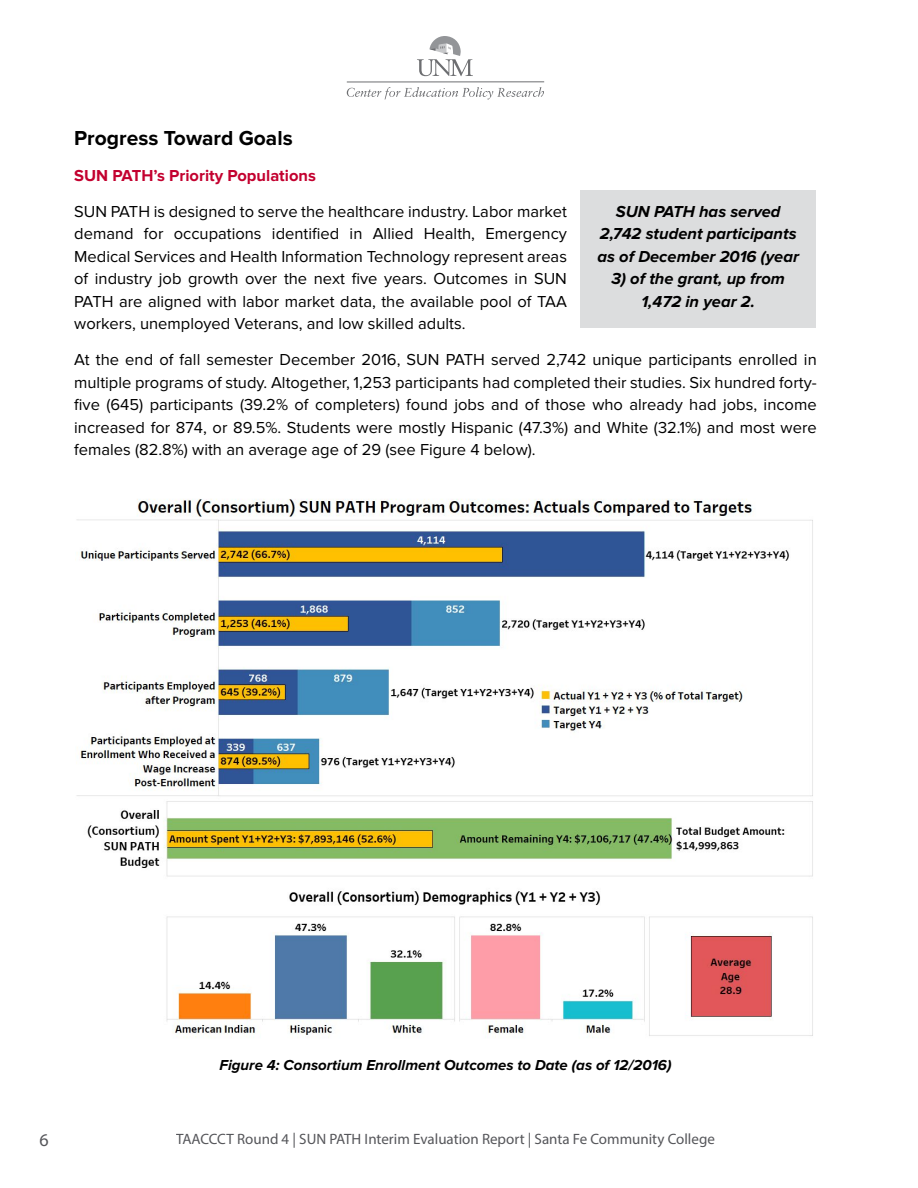
<style>
.page{position:relative;width:918px;height:1188px;background:#fff}
.page>*{position:absolute;margin:0;border:0;box-sizing:border-box;transform-origin:0 0}
.t1{font:700 21px "Proxima Nova";color:#000}
.t2{font:18px "Myriad Pro";color:#55565a}
.t3{font:16.5px/22.5px "Proxima Nova";color:#000;text-align:justify}
.t4{font:italic 700 16.5px/22.5px "Proxima Nova";color:#000;text-align:center}
.t5{font:700 16.5px "Proxima Nova";color:#c3002f}
.t6{font:15px "Myriad Pro";color:#55565a}
.t7{font:italic 700 15px "Proxima Nova";color:#000}
</style>
<div class="page">
<svg style="left:347px;top:87px;width:197px;height:13px"></svg>
<hr style="left:347px;top:81px;width:197px;height:1px;background:#6d6e71">
<svg style="left:417px;top:36px;width:56px;height:40px"></svg>
<div style="left:580px;top:190px;width:236px;height:138px;background:#dcddde"></div>
<img style="left:76px;top:499px;width:737px;height:539px">
<p class="t1" style="left:74px;top:126px;width:220px">Progress Toward Goals</p>
<p class="t5" style="left:74px;top:166px;width:243px">SUN PATH’s Priority Populations</p>
<p class="t3" style="left:74px;top:200px;width:494px">SUN PATH is designed to serve the healthcare industry. Labor market demand for occupations identified in Allied Health, Emergency Medical Services and Health Information Technology represent areas of industry job growth over the next five years. Outcomes in SUN PATH are aligned with labor market data, the available pool of TAA workers, unemployed Veterans, and low skilled adults.</p>
<p class="t3" style="left:74px;top:349px;width:744px">At the end of fall semester December 2016, SUN PATH served 2,742 unique participants enrolled in multiple programs of study. Altogether, 1,253 participants had completed their studies. Six hundred forty&shy;five (645) participants (39.2% of completers) found jobs and of those who already had jobs, income increased for 874, or 89.5%. Students were mostly Hispanic (47.3%) and White (32.1%) and most were females (82.8%) with an average age of 29 (see Figure 4 below).</p>
<p class="t4" style="left:598px;top:200px;width:203px">SUN PATH has served<br>2,742 student participants as of December 2016 (year</p>
<p class="t4" style="left:611px;top:268px;width:175px">3) of the grant, up from<br>1,472 in year 2.</p>
<p class="t7" style="left:219px;top:1057px;width:454px">Figure 4: Consortium Enrollment Outcomes to Date (as of 12/2016)</p>
<p class="t2" style="left:39px;top:1129px;width:11px">6</p>
<p class="t6" style="left:176px;top:1130px;width:540px">TAACCCT Round 4 | SUN PATH Interim Evaluation Report | Santa Fe Community College</p>
</div>
